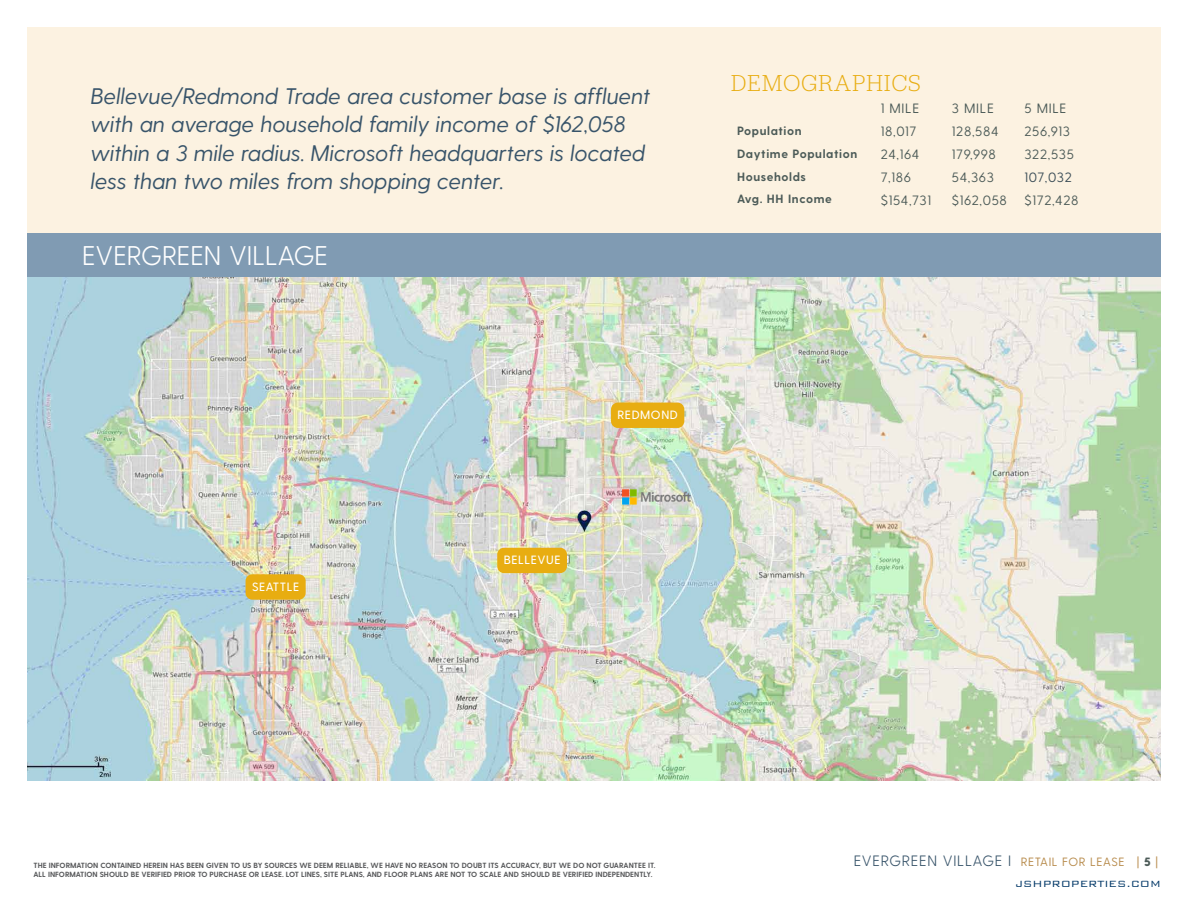
<style>
.page{position:relative;width:1188px;height:918px;background:#fff}
.page>*{position:absolute;margin:0;border:0;box-sizing:border-box;transform-origin:0 0}
.t1{font:300 27px "Greycliff CF";color:#fff}
.bullets{font:300 24px "Jubilat";letter-spacing:.05em;color:#e8ad11}
.BULLETS{font:italic 22.5px/28.5px "Greycliff CF";color:#38546a}
.t2{font:300 15px "Greycliff CF";letter-spacing:.05em;color:#38546a}
.t3{font:13.5px "Greycliff CF";letter-spacing:.05em;color:#4c5b58}
.t4{font:13.5px "Greycliff CF";letter-spacing:.045em;color:#3b4d57}
.t5{font:700 12px "Greycliff CF";letter-spacing:.05em;color:#4c5b58}
.BLOCK_TEXT_copy{font:500 12px "Greycliff CF";letter-spacing:.05em;color:#fff}
.t6{font:300 12px "Bank Gothic BT";color:#003767}
.t7{font:700 7.5px/9px "Greycliff CF";color:#58595b}
.s1{font-weight:400;font-size:12px;color:#b88c4d}
.s2{font-weight:800;font-size:12px;color:#4c5b58}
</style>
<div class="page">
<img style="left:27px;top:277px;width:1134px;height:503px">
<div style="left:28px;top:27px;width:1133px;height:206px;background:#fcf2e1"></div>
<div style="left:28px;top:233px;width:1133px;height:44px;background:#809bb3"></div>
<div style="left:611px;top:403px;width:73px;height:25px;background:#e8ad11;border-radius:7px"></div>
<div style="left:497px;top:548px;width:70px;height:25px;background:#e8ad11;border-radius:7px"></div>
<div style="left:246px;top:574px;width:60px;height:26px;background:#e8ad11;border-radius:7px"></div>
<img style="left:622px;top:481px;width:78px;height:29px">
<p class="BULLETS" style="left:91px;top:82px;width:561px">Bellevue/Redmond Trade area customer base is affluent</p>
<p class="BULLETS" style="left:91px;top:110px;width:556px">with an average household family income of $162,058 within a 3 mile radius. Microsoft headquarters is located less than two miles from shopping center.</p>
<p class="t1" style="left:82px;top:239px;width:247px">EVERGREEN VILLAGE</p>
<p class="bullets" style="left:731px;top:68px;width:191px">DEMOGRAPHICS</p>
<p class="t3" style="left:881px;top:101px;width:40px">1 MILE</p>
<p class="t3" style="left:952px;top:101px;width:43px">3 MILE</p>
<p class="t3" style="left:1025px;top:101px;width:43px">5 MILE</p>
<p class="t5" style="left:737px;top:124px;width:66px">Population</p>
<p class="t3" style="left:881px;top:123px;width:37px">18,017</p>
<p class="t3" style="left:952px;top:123px;width:48px">128,584</p>
<p class="t3" style="left:1025px;top:123px;width:47px">256,913</p>
<p class="t5" style="left:737px;top:146px;width:122px">Daytime Population</p>
<p class="t3" style="left:881px;top:146px;width:40px">24,164</p>
<p class="t3" style="left:952px;top:146px;width:45px">179,998</p>
<p class="t3" style="left:1025px;top:146px;width:51px">322,535</p>
<p class="t5" style="left:737px;top:169px;width:70px">Households</p>
<p class="t3" style="left:881px;top:169px;width:32px">7,186</p>
<p class="t3" style="left:952px;top:169px;width:43px">54,363</p>
<p class="t4" style="left:1025px;top:169px;width:49px">107,032</p>
<p class="t5" style="left:737px;top:192px;width:96px">Avg. HH Income</p>
<p class="t3" style="left:881px;top:192px;width:52px">$154,731</p>
<p class="t3" style="left:952px;top:192px;width:56px">$162,058</p>
<p class="t3" style="left:1025px;top:192px;width:55px">$172,428</p>
<p class="BLOCK_TEXT_copy" style="left:252px;top:579px;width:49px">SEATTLE</p>
<p class="BLOCK_TEXT_copy" style="left:504px;top:553px;width:58px">BELLEVUE</p>
<p class="BLOCK_TEXT_copy" style="left:617px;top:408px;width:62px">REDMOND</p>
<p class="t7" style="left:33px;top:861px;width:624px">THE INFORMATION CONTAINED HEREIN HAS BEEN GIVEN TO US BY SOURCES WE DEEM RELIABLE, WE HAVE NO REASON TO DOUBT ITS ACCURACY, BUT WE DO NOT GUARANTEE IT.<br>ALL INFORMATION SHOULD BE VERIFIED PRIOR TO PURCHASE OR LEASE. LOT LINES, SITE PLANS, AND FLOOR PLANS ARE NOT TO SCALE AND SHOULD BE VERIFIED INDEPENDENTLY.</p>
<h3 class="t2" style="left:854px;top:852px;width:306px">EVERGREEN VILLAGE I <span class="s1">RETAIL FOR LEASE |</span> <span class="s2">5</span> <span class="s1">|</span></h3>
<h3 class="t6" style="left:1015px;top:878px;width:147px">JSHPROPERTIES.COM</h3>
</div>
